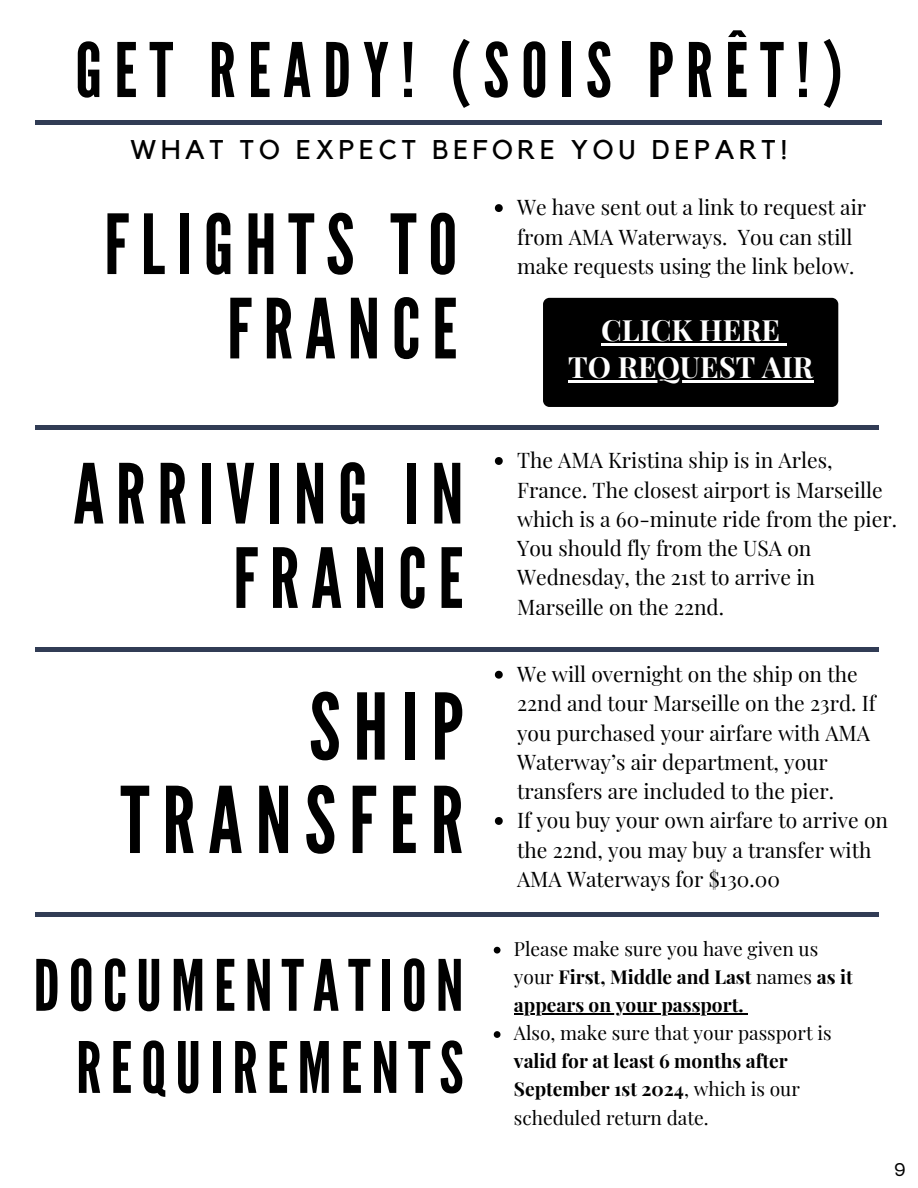
<style>
.page{position:relative;width:918px;height:1188px;background:#fff}
.page>*{position:absolute;margin:0;border:0;box-sizing:border-box;transform-origin:0 0}
.t1{font:91.65px/93.3px "League Gothic";letter-spacing:.14em;color:#000;text-align:right}
.t2{font:82.65px/84.3px "League Gothic";letter-spacing:.14em;color:#000;text-align:right}
.t3{font:75px "League Gothic";letter-spacing:.16em;color:#000}
.t4{font:70.65px/82.2px "League Gothic";letter-spacing:.125em;color:#000;text-align:right}
.t5{font:700 29.4px "Playfair Display";color:#fff}
.t6{font:27px "Kollektif";letter-spacing:.175em;color:#000}
.t7{font:21px/29.2px "Playfair Display";color:#000}
.t8{font:19.2px/28.2px "Playfair Display";color:#000}
.t9{font:700 19.2px/28.2px "Playfair Display";color:#000}
.t10{font:18px "Sanchez";color:#000}
.s1{font-weight:400}
.s2{font-weight:700}
</style>
<div class="page">
<div style="left:36px;top:120px;width:846px;height:5px;background:#313c55"></div>
<div style="left:36px;top:425px;width:843px;height:5px;background:#313c55"></div>
<svg style="left:495px;top:204px;width:8px;height:8px"></svg>
<svg style="left:494px;top:947px;width:7px;height:7px"></svg>
<hr style="left:514px;top:1013px;width:230px;height:1px;background:#000">
<svg style="left:494px;top:1031px;width:7px;height:7px"></svg>
<div style="left:36px;top:912px;width:843px;height:5px;background:#313c55"></div>
<div style="left:36px;top:647px;width:843px;height:5px;background:#313c55"></div>
<div style="left:543px;top:298px;width:295px;height:109px;background:#000;border-radius:6px"></div>
<hr style="left:601px;top:343px;width:179px;height:3px;background:#fff">
<svg style="left:780px;top:343px;width:7px;height:3px"></svg>
<hr style="left:568px;top:381px;width:245px;height:2px;background:#fff">
<svg style="left:495px;top:457px;width:8px;height:8px"></svg>
<svg style="left:495px;top:671px;width:8px;height:8px"></svg>
<svg style="left:495px;top:817px;width:8px;height:8px"></svg>
<p class="t3" style="left:75px;top:27px;width:769px">GET READY! (SOIS PRÊT!)</p>
<p class="t6" style="left:130px;top:137px;width:659px">WHAT TO EXPECT BEFORE YOU DEPART!</p>
<p class="t2" style="left:104px;top:204px;width:355px">FLIGHTS TO<br>FRANCE</p>
<p class="t2" style="left:73px;top:454px;width:392px">ARRIVING IN<br>FRANCE</p>
<p class="t1" style="left:120px;top:682px;width:345px">SHIP<br>TRANSFER</p>
<p class="t4" style="left:33px;top:946px;width:432px">DOCUMENTATION<br>REQUIREMENTS</p>
<p class="t7" style="left:517px;top:192px;width:351px">We have sent out a link to request air from AMA Waterways. You can still make requests using the link below.</p>
<p class="t5" style="left:601px;top:309px;width:180px">CLICK HERE</p>
<p class="t5" style="left:568px;top:347px;width:247px">TO REQUEST AIR</p>
<p class="t7" style="left:517px;top:445px;width:381px">The AMA Kristina ship is in Arles,<br>France. The closest airport is Marseille which is a 60-minute ride from the pier.<br>You should fly from the USA on<br>Wednesday, the 21st to arrive in<br>Marseille on the 22nd.</p>
<p class="t7" style="left:517px;top:659px;width:360px">We will overnight on the ship on the 22nd and tour Marseille on the 23rd. If you purchased your airfare with AMA Waterway’s air department, your transfers are included to the pier.</p>
<p class="t7" style="left:517px;top:805px;width:373px">If you buy your own airfare to arrive on the 22nd, you may buy a transfer with<br>AMA Waterways for $130.00</p>
<p class="t9" style="left:514px;top:934px;width:341px"><span class="s1">Please make sure you have given us your</span> First, Middle and Last <span class="s1">names</span> as it appears on your passport.</p>
<p class="t8" style="left:514px;top:1018px;width:319px">Also, make sure that your passport is <span class="s2">valid for at least 6 months after<br>September 1st 2024</span>, which is our scheduled return date.</p>
<p class="t10" style="left:894px;top:1158px;width:13px">9</p>
</div>
